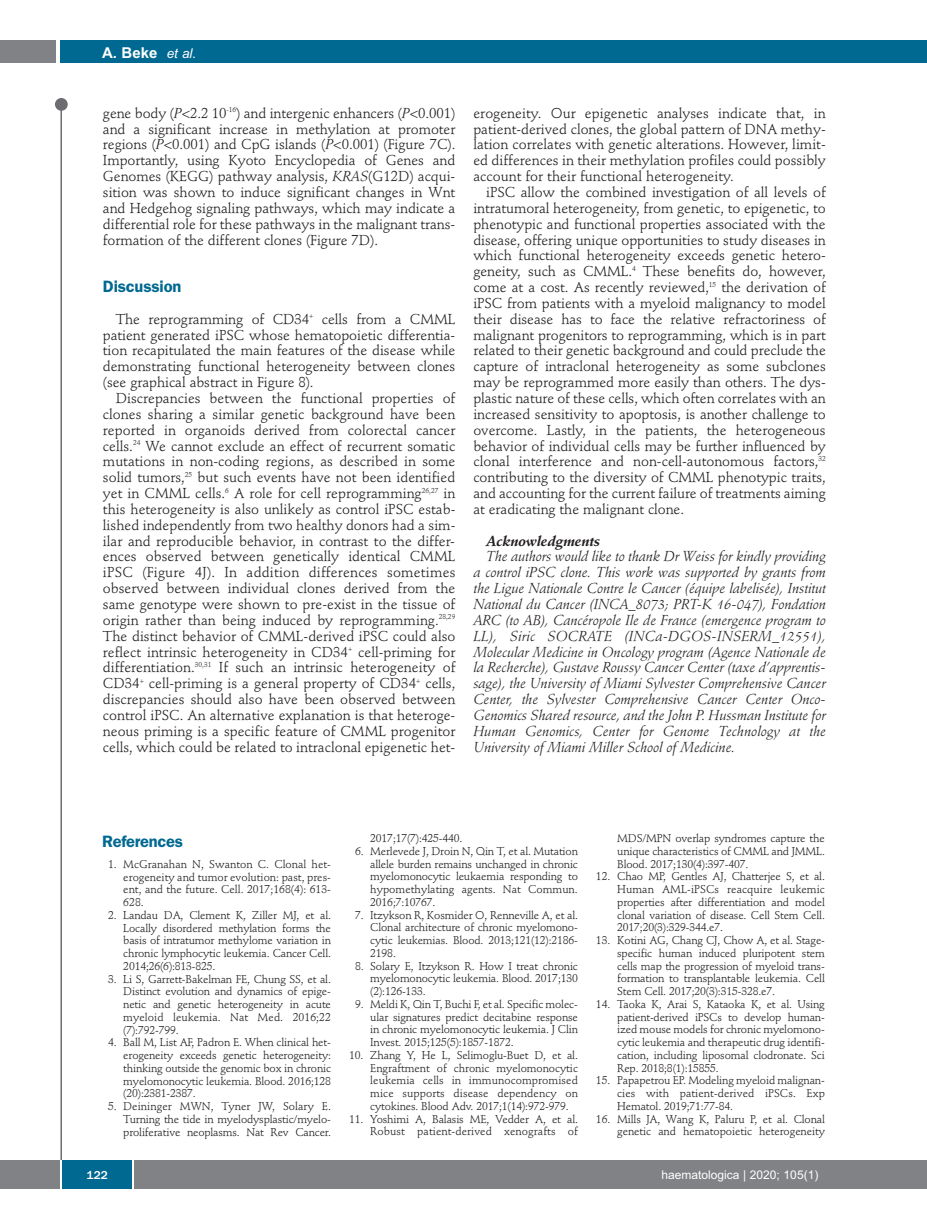
<style>
.page{position:relative;width:927px;height:1225px;background:#fff}
.page>*{position:absolute;margin:0;border:0;box-sizing:border-box;transform-origin:0 0}
.t1{font:600 16.5px "Franklin Gothic";letter-spacing:-.01em;color:#006991}
.t2{font:700 15px "Arial";color:#fff}
.t3{font:14.25px/15.9px "Stempel Schneidler";letter-spacing:-.005em;color:#231f20;text-align:justify}
.t4{font:italic 14.25px/15.9px "Stempel Schneidler";letter-spacing:-.005em;color:#231f20;text-align:justify}
.t5{font:italic 700 14.25px "Stempel Schneidler";letter-spacing:-.005em;color:#231f20}
.t6{font:12px "Arial";color:#fff}
.t7{font:500 12px "Franklin Gothic";color:#fff}
.t8{font:11.25px/12.8px "Stempel Schneidler";letter-spacing:-.015em;color:#231f20;text-align:justify}
.t9{font:11.25px/12.8px "Stempel Schneidler";letter-spacing:.005em;color:#231f20;text-align:right}
.s1{font-weight:400;font-style:italic;font-size:13.5px}
.s2{font-style:italic}
</style>
<div class="page">
<div style="left:911px;top:40px;width:16px;height:22px;background:#006991"></div>
<div style="left:910px;top:1160px;width:17px;height:28px;background:#808285"></div>
<div style="left:55px;top:98px;width:13px;height:13px;background:#6c6d70;border-radius:50%"></div>
<hr style="left:60px;top:101px;width:2px;height:1061px;background:#6c6d70">
<div style="left:60px;top:40px;width:852px;height:22px;background:#006991"></div>
<div style="left:0;top:40px;width:56px;height:22px;background:#808285"></div>
<div style="left:0;top:1160px;width:911px;height:28px;background:#808285"></div>
<div style="left:62px;top:1160px;width:71px;height:28px;background:#006991"></div>
<hr style="left:60px;top:1160px;width:2px;height:28px;background:#fff">
<svg style="left:133px;top:1160px;width:1px;height:28px"></svg>
<p class="t2" style="left:102px;top:44px;width:96px">A. Beke <span class="s1">et al.</span></p>
<p class="t3" style="left:103px;top:106px;width:354px">gene body (<span class="s2">P</span>&lt;2.2 10<sup>-16</sup>) and intergenic enhancers (<span class="s2">P</span>&lt;0.001) and a significant increase in methylation at promoter regions (<span class="s2">P</span>&lt;0.001) and CpG islands (<span class="s2">P</span>&lt;0.001) (Figure 7C).<br>Importantly, using Kyoto Encyclopedia of Genes and Genomes (KEGG) pathway analysis, <span class="s2">KRAS</span>(G12D) acqui&shy;sition was shown to induce significant changes in Wnt and Hedgehog signaling pathways, which may indicate a differential role for these pathways in the malignant trans&shy;formation of the different clones (Figure 7D).</p>
<p class="t1" style="left:103px;top:281px;width:80px">Discussion</p>
<p class="t3" style="left:103px;top:312px;width:354px;text-indent:13px">The reprogramming of CD34<sup>+</sup> cells from a CMML patient generated iPSC whose hematopoietic differentia&shy;tion recapitulated the main features of the disease while demonstrating functional heterogeneity between clones (see graphical abstract in Figure 8).</p>
<p class="t3" style="left:103px;top:391px;width:354px;text-indent:13px">Discrepancies between the functional properties of clones sharing a similar genetic background have been reported in organoids derived from colorectal cancer cells.<sup>24</sup> We cannot exclude an effect of recurrent somatic mutations in non-coding regions, as described in some solid tumors,<sup>25</sup> but such events have not been identified yet in CMML cells.<sup>6</sup> A role for cell reprogramming<sup>26,27</sup> in this heterogeneity is also unlikely as control iPSC estab&shy;lished independently from two healthy donors had a sim&shy;ilar and reproducible behavior, in contrast to the differ&shy;ences observed between genetically identical CMML iPSC (Figure 4J). In addition differences sometimes observed between individual clones derived from the same genotype were shown to pre-exist in the tissue of origin rather than being induced by reprogramming.<sup>28,29<br></sup>The distinct behavior of CMML-derived iPSC could also reflect intrinsic heterogeneity in CD34<sup>+</sup> cell-priming for differentiation.<sup>30,31</sup> If such an intrinsic heterogeneity of CD34<sup>+</sup> cell-priming is a general property of CD34<sup>+</sup> cells, discrepancies should also have been observed between control iPSC. An alternative explanation is that heteroge&shy;neous priming is a specific feature of CMML progenitor cells, which could be related to intraclonal epigenetic het-</p>
<p class="t3" style="left:473px;top:106px;width:354px">erogeneity. Our epigenetic analyses indicate that, in patient-derived clones, the global pattern of DNA methy&shy;lation correlates with genetic alterations. However, limit&shy;ed differences in their methylation profiles could possibly account for their functional heterogeneity.</p>
<p class="t3" style="left:473px;top:185px;width:354px;text-indent:13px">iPSC allow the combined investigation of all levels of intratumoral heterogeneity, from genetic, to epigenetic, to phenotypic and functional properties associated with the disease, offering unique opportunities to study diseases in which functional heterogeneity exceeds genetic hetero&shy;geneity, such as CMML.<sup>4</sup> These benefits do, however, come at a cost. As recently reviewed,<sup>15</sup> the derivation of iPSC from patients with a myeloid malignancy to model their disease has to face the relative refractoriness of malignant progenitors to reprogramming, which is in part related to their genetic background and could preclude the capture of intraclonal heterogeneity as some subclones may be reprogrammed more easily than others. The dys&shy;plastic nature of these cells, which often correlates with an increased sensitivity to apoptosis, is another challenge to overcome. Lastly, in the patients, the heterogeneous behavior of individual cells may be further influenced by clonal interference and non-cell-autonomous factors,<sup>32 </sup>contributing to the diversity of CMML phenotypic traits, and accounting for the current failure of treatments aiming at eradicating the malignant clone.</p>
<p class="t5" style="left:486px;top:535px;width:116px">Acknowledgments</p>
<p class="t4" style="left:473px;top:550px;width:354px;text-indent:13px">The authors would like to thank Dr Weiss for kindly providing a control iPSC clone. This work was supported by grants from the Ligue Nationale Contre le Cancer (équipe labelisée), Institut National du Cancer (INCA_8073; PRT-K 16-047), Fondation ARC (to AB), Cancéropole Ile de France (emergence program to LL), Siric SOCRATE (INCa-DGOS-INSERM_12551), Molecular Medicine in Oncology program (Agence Nationale de la Recherche), Gustave Roussy Cancer Center (taxe d’apprentis&shy;sage), the University of Miami Sylvester Comprehensive Cancer Center, the Sylvester Comprehensive Cancer Center Onco-Genomics Shared resource, and the John P. Hussman Institute for Human Genomics, Center for Genome Technology at the University of Miami Miller School of Medicine.</p>
<p class="t1" style="left:102px;top:835px;width:82px">References</p>
<p class="t8" style="left:123px;top:859px;width:209px;text-indent:-15px">1. McGranahan N, Swanton C. Clonal het&shy;erogeneity and tumor evolution: past, pres&shy;ent, and the future. Cell. 2017;168(4): 613- 628.</p>
<p class="t8" style="left:123px;top:909px;width:209px;text-indent:-15px">2. Landau DA, Clement K, Ziller MJ, et al.<br>Locally disordered methylation forms the basis of intratumor methylome variation in chronic lymphocytic leukemia. Cancer Cell.<br>2014;26(6):813-825.</p>
<p class="t8" style="left:123px;top:973px;width:209px;text-indent:-15px">3. Li S, Garrett-Bakelman FE, Chung SS, et al.<br>Distinct evolution and dynamics of epige&shy;netic and genetic heterogeneity in acute myeloid leukemia. Nat Med. 2016;22 (7):792-799.</p>
<p class="t8" style="left:123px;top:1037px;width:209px;text-indent:-15px">4. Ball M, List AF, Padron E. When clinical het&shy;erogeneity exceeds genetic heterogeneity: thinking outside the genomic box in chronic myelomonocytic leukemia. Blood. 2016;128 (20):2381-2387.</p>
<p class="t8" style="left:123px;top:1101px;width:209px;text-indent:-15px">5. Deininger MWN, Tyner JW, Solary E.<br>Turning the tide in myelodysplastic/myelo&shy;proliferative neoplasms. Nat Rev Cancer.</p>
<p class="t8" style="left:370px;top:833px;width:94px">2017;17(7):425-440.</p>
<p class="t8" style="left:370px;top:845px;width:209px;text-indent:-15px">6. Merlevede J, Droin N, Qin T, et al. Mutation allele burden remains unchanged in chronic myelomonocytic leukaemia responding to hypomethylating agents. Nat Commun.<br>2016;7:10767.</p>
<p class="t8" style="left:370px;top:909px;width:209px;text-indent:-15px">7. Itzykson R, Kosmider O, Renneville A, et al.<br>Clonal architecture of chronic myelomono&shy;cytic leukemias. Blood. 2013;121(12):2186- 2198.</p>
<p class="t8" style="left:370px;top:960px;width:209px;text-indent:-15px">8. Solary E, Itzykson R. How I treat chronic myelomonocytic leukemia. Blood. 2017;130 (2):126-133.</p>
<p class="t8" style="left:370px;top:998px;width:209px;text-indent:-15px">9. Meldi K, Qin T, Buchi F, et al. Specific molec&shy;ular signatures predict decitabine response in chronic myelomonocytic leukemia. J Clin Invest. 2015;125(5):1857-1872.</p>
<p class="t8" style="left:370px;top:1049px;width:209px;text-indent:-21px">10. Zhang Y, He L, Selimoglu-Buet D, et al.<br>Engraftment of chronic myelomonocytic leukemia cells in immunocompromised mice supports disease dependency on cytokines. Blood Adv. 2017;1(14):972-979.</p>
<p class="t9" style="left:349px;top:1113px;width:230px">11. Yoshimi A, Balasis ME, Vedder A, et al.<br>Robust patient-derived xenografts of</p>
<p class="t8" style="left:617px;top:833px;width:209px">MDS/MPN overlap syndromes capture the unique characteristics of CMML and JMML.<br>Blood. 2017;130(4):397-407.</p>
<p class="t8" style="left:617px;top:871px;width:209px;text-indent:-21px">12. Chao MP, Gentles AJ, Chatterjee S, et al.<br>Human AML-iPSCs reacquire leukemic properties after differentiation and model clonal variation of disease. Cell Stem Cell.<br>2017;20(3):329-344.e7.</p>
<p class="t8" style="left:617px;top:935px;width:209px;text-indent:-21px">13. Kotini AG, Chang CJ, Chow A, et al. Stage&shy;specific human induced pluripotent stem cells map the progression of myeloid trans&shy;formation to transplantable leukemia. Cell Stem Cell. 2017;20(3):315-328.e7.</p>
<p class="t8" style="left:617px;top:998px;width:209px;text-indent:-21px">14. Taoka K, Arai S, Kataoka K, et al. Using patient-derived iPSCs to develop human&shy;ized mouse models for chronic myelomono&shy;cytic leukemia and therapeutic drug identifi&shy;cation, including liposomal clodronate. Sci Rep. 2018;8(1):15855.</p>
<p class="t8" style="left:617px;top:1075px;width:209px;text-indent:-21px">15. Papapetrou EP. Modeling myeloid malignan&shy;cies with patient-derived iPSCs. Exp Hematol. 2019;71:77-84.</p>
<p class="t8" style="left:596px;top:1113px;width:231px;text-align:right">16. Mills JA, Wang K, Paluru P, et al. Clonal genetic and hematopoietic heterogeneity</p>
<p class="t7" style="left:87px;top:1167px;width:23px">122</p>
<p class="t6" style="left:661px;top:1167px;width:158px">haematologica | 2020; 105(1)</p>
</div>
